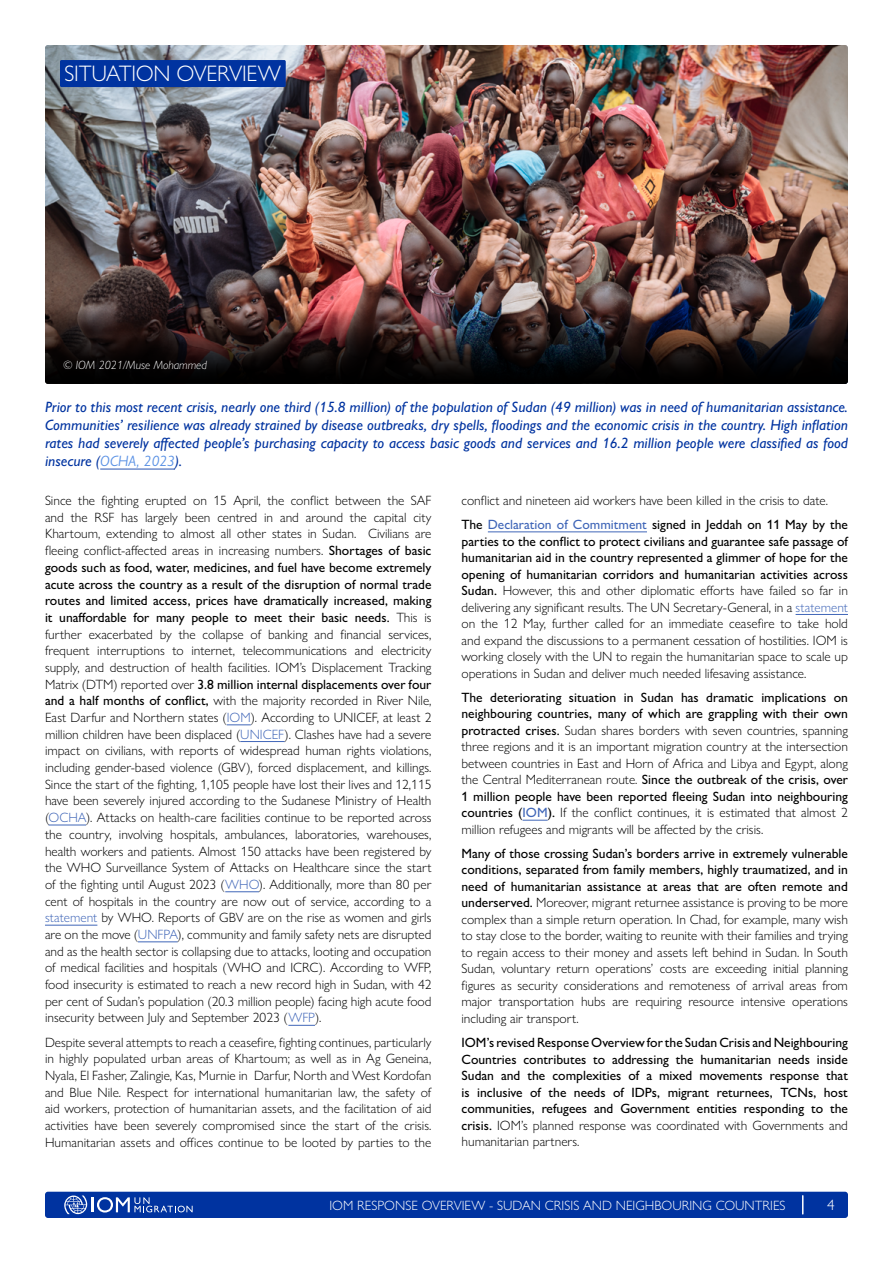
<style>
.page{position:relative;width:893px;height:1263px;background:#fff}
.page>*{position:absolute;margin:0;border:0;box-sizing:border-box;transform-origin:0 0}
.t1{font:300 22.5px "Gill Sans Nova";letter-spacing:-.01em;color:#fff}
.t2{font:italic 500 15px/18px "Gill Sans Nova";color:#0033a0;text-align:justify}
.t3{font:300 15px "Gill Sans Nova";color:#fff}
.t4{font:300 13.5px/16.6px "Gill Sans Nova";color:#000;text-align:justify}
.t5{font:500 13.5px/16.5px "Gill Sans Nova";color:#000;text-align:justify}
.t6{font:300 13.5px "Gill Sans Nova";color:#fff}
.t7{font:italic 300 12px "Gill Sans Nova";color:#fff}
.s1{font-weight:400;color:#5b92e5}
.s2{font-weight:500}
.s3{color:#4066b8}
.s4{font-weight:500;color:#4066b8}
.s5{font-weight:300}
</style>
<div class="page">
<div style="left:45px;top:1192px;width:803px;height:26px;background:#0033a0;border-radius:3px"></div>
<svg style="left:802px;top:1196px;width:1px;height:18px"></svg>
<svg style="left:64px;top:1195px;width:129px;height:19px"></svg>
<hr style="left:100px;top:468px;width:75px;height:2px;background:#4066b8">
<svg style="left:227px;top:724px;width:24px;height:1px"></svg>
<hr style="left:240px;top:741px;width:45px;height:1px;background:#4066b8">
<hr style="left:49px;top:825px;width:37px;height:1px;background:#4066b8">
<hr style="left:225px;top:891px;width:34px;height:1px;background:#4066b8">
<hr style="left:45px;top:925px;width:52px;height:1px;background:#4066b8">
<hr style="left:138px;top:941px;width:40px;height:1px;background:#4066b8">
<svg style="left:288px;top:1025px;width:27px;height:1px"></svg>
<hr style="left:488px;top:531px;width:159px;height:1px;background:#4066b8">
<hr style="left:796px;top:614px;width:52px;height:1px;background:#4066b8">
<svg style="left:523px;top:820px;width:25px;height:1px"></svg>
<img style="left:45px;top:45px;width:803px;height:265px">
<img style="left:45px;top:309px;width:803px;height:75px;border-radius:3px">
<div style="left:60px;top:60px;width:226px;height:27px;background:#0033a0;border-radius:2px"></div>
<h1 class="t1" style="left:64px;top:60px;width:218px">SITUATION OVERVIEW</h1>
<p class="t7" style="left:63px;top:357px;width:145px">© IOM 2021/Muse Mohammed</p>
<p class="t2" style="left:45px;top:398px;width:805px">Prior to this most recent crisis, nearly one third (15.8 million) of the population of Sudan (49 million) was in need of humanitarian assistance.<br>Communities’ resilience was already strained by disease outbreaks, dry spells, floodings and the economic crisis in the country. High inflation rates had severely affected people’s purchasing capacity to access basic goods and services and 16.2 million people were classified as food insecure (<span class="s1">OCHA, 2023</span>).</p>
<p class="t4" style="left:45px;top:492px;width:388px">Since the fighting erupted on 15 April, the conflict between the SAF and the RSF has largely been centred in and around the capital city Khartoum, extending to almost all other states in Sudan. Civilians are fleeing conflict-affected areas in increasing numbers. <span class="s2">Shortages of basic goods such as food, water, medicines, and fuel have become extremely acute across the country as a result of the disruption of normal trade routes and limited access, prices have dramatically increased, making it unaffordable for many people to meet their basic needs.</span> This is further exacerbated by the collapse of banking and financial services, frequent interruptions to internet, telecommunications and electricity supply, and destruction of health facilities. IOM’s Displacement Tracking Matrix (DTM) reported over <span class="s2">3.8 million internal displacements over four and a half months of conflict,</span> with the majority recorded in River Nile, East Darfur and Northern states (<span class="s3">IOM</span>). According to UNICEF, at least 2 million children have been displaced (<span class="s3">UNICEF</span>). Clashes have had a severe impact on civilians, with reports of widespread human rights violations, including gender-based violence (GBV), forced displacement, and killings.<br>Since the start of the fighting, 1,105 people have lost their lives and 12,115 have been severely injured according to the Sudanese Ministry of Health (<span class="s3">OCHA</span>). Attacks on health-care facilities continue to be reported across the country, involving hospitals, ambulances, laboratories, warehouses, health workers and patients. Almost 150 attacks have been registered by the WHO Surveillance System of Attacks on Healthcare since the start of the fighting until August 2023 (<span class="s3">WHO</span>). Additionally, more than 80 per cent of hospitals in the country are now out of service, according to a <span class="s3">statement</span> by WHO. Reports of GBV are on the rise as women and girls are on the move (<span class="s3">UNFPA</span>), community and family safety nets are disrupted and as the health sector is collapsing due to attacks, looting and occupation of medical facilities and hospitals (WHO and ICRC). According to WFP, food insecurity is estimated to reach a new record high in Sudan, with 42 per cent of Sudan’s population (20.3 million people) facing high acute food insecurity between July and September 2023 (<span class="s3">WFP</span>).</p>
<p class="t4" style="left:45px;top:1033px;width:388px">Despite several attempts to reach a ceasefire, fighting continues, particularly in highly populated urban areas of Khartoum; as well as in Ag Geneina, Nyala, El Fasher, Zalingie, Kas, Murnie in Darfur, North and West Kordofan and Blue Nile. Respect for international humanitarian law, the safety of aid workers, protection of humanitarian assets, and the facilitation of aid activities have been severely compromised since the start of the crisis.<br>Humanitarian assets and offices continue to be looted by parties to the</p>
<p class="t4" style="left:461px;top:488px;width:388px;line-height:24px">conflict and nineteen aid workers have been killed in the crisis to date.<br><span class="s2">The</span> <span class="s4">Declaration of Commitment</span> <span class="s2">signed in Jeddah on 11 May by the</span></p>
<p class="t4" style="left:461px;top:533px;width:388px"><span class="s2">parties to the conflict to protect civilians and guarantee safe passage of humanitarian aid in the country represented a glimmer of hope for the opening of humanitarian corridors and humanitarian activities across Sudan.</span> However, this and other diplomatic efforts have failed so far in delivering any significant results. The UN Secretary-General, in a <span class="s3">statement </span>on the 12 May, further called for an immediate ceasefire to take hold and expand the discussions to a permanent cessation of hostilities. IOM is working closely with the UN to regain the humanitarian space to scale up operations in Sudan and deliver much needed lifesaving assistance.</p>
<p class="t4" style="left:461px;top:689px;width:388px"><span class="s2">The deteriorating situation in Sudan has dramatic implications on neighbouring countries, many of which are grappling with their own protracted crises.</span> Sudan shares borders with seven countries, spanning three regions and it is an important migration country at the intersection between countries in East and Horn of Africa and Libya and Egypt, along the Central Mediterranean route. <span class="s2">Since the outbreak of the crisis, over 1 million people have been reported fleeing Sudan into neighbouring countries (</span><span class="s4">IOM</span><span class="s2">).</span> If the conflict continues, it is estimated that almost 2 million refugees and migrants will be affected by the crisis.</p>
<p class="t4" style="left:461px;top:845px;width:388px"><span class="s2">Many of those crossing Sudan’s borders arrive in extremely vulnerable conditions, separated from family members, highly traumatized, and in need of humanitarian assistance at areas that are often remote and underserved.</span> Moreover, migrant returnee assistance is proving to be more complex than a simple return operation. In Chad, for example, many wish to stay close to the border, waiting to reunite with their families and trying to regain access to their money and assets left behind in Sudan. In South Sudan, voluntary return operations’ costs are exceeding initial planning figures as security considerations and remoteness of arrival areas from major transportation hubs are requiring resource intensive operations including air transport.</p>
<p class="t5" style="left:461px;top:1034px;width:388px">IOM’s revised Response Overview for the Sudan Crisis and Neighbouring Countries contributes to addressing the humanitarian needs inside Sudan and the complexities of a mixed movements response that is inclusive of the needs of IDPs, migrant returnees, TCNs, host communities, refugees and Government entities responding to the crisis. <span class="s5">IOM’s planned response was coordinated with Governments and humanitarian partners.</span></p>
<p class="t6" style="left:329px;top:1197px;width:458px">IOM RESPONSE OVERVIEW - SUDAN CRISIS AND NEIGHBOURING COUNTRIES</p>
<p class="t3" style="left:827px;top:1196px;width:9px">4</p>
</div>
